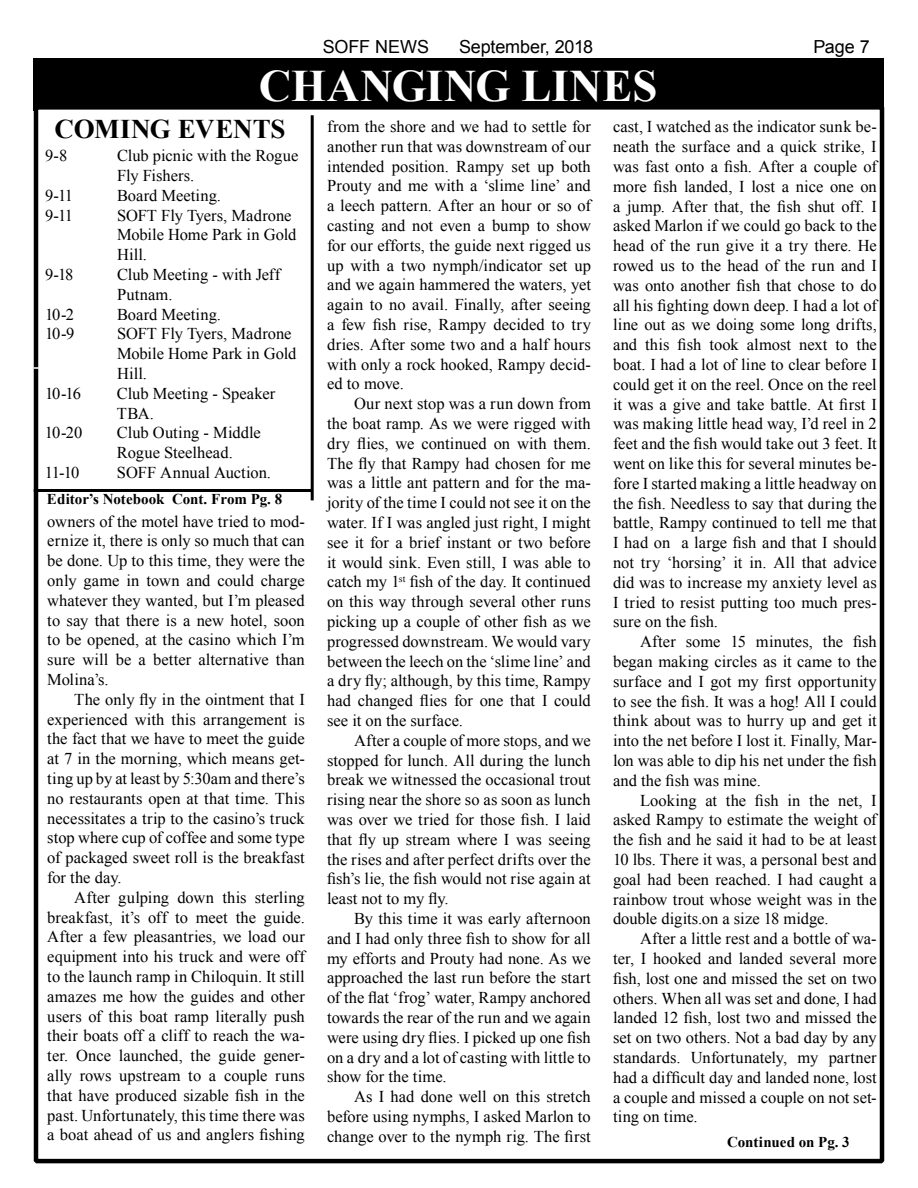
<style>
.page{position:relative;width:918px;height:1188px;background:#fff}
.page>*{position:absolute;margin:0;border:0;box-sizing:border-box;transform-origin:0 0}
.t1{font:700 45px "Times New Roman";letter-spacing:-.005em;color:#fff}
.t2{font:700 27px "Times New Roman";letter-spacing:-.01em;color:#000}
.t3{font:18px "Arial";letter-spacing:-.005em;color:#000}
.t4{font:16.5px/19.8px "Times New Roman";color:#000;text-align:justify}
.t5{font:700 15px "Times New Roman";letter-spacing:-.005em;color:#000}
</style>
<div class="page">
<div style="left:34px;top:59px;width:850px;height:52px;background:#000"></div>
<div style="left:36px;top:107px;width:846px;height:1054px;background:#fff"></div>
<div style="left:34px;top:105px;width:850px;height:1058px;border:4px solid #000"></div>
<svg style="left:33px;top:366px;width:278px;height:6px"></svg>
<hr style="left:311px;top:115px;width:3px;height:385px;background:#000">
<hr style="left:34px;top:489px;width:278px;height:3px;background:#000">
<p class="t3" style="left:323px;top:35px;width:108px">SOFF NEWS</p>
<p class="t3" style="left:459px;top:35px;width:136px">September, 2018</p>
<p class="t3" style="left:813px;top:35px;width:58px">Page 7</p>
<h1 class="t1" style="left:259px;top:55px;width:400px">CHANGING LINES</h1>
<h2 class="t2" style="left:55px;top:111px;width:232px">COMING EVENTS</h2>
<p class="t4" style="left:45px;top:145px;width:24px">9-8</p>
<p class="t4" style="left:117px;top:145px;width:183px">Club picnic with the Rogue<br>Fly Fishers.</p>
<p class="t4" style="left:45px;top:185px;width:30px">9-11</p>
<p class="t4" style="left:117px;top:185px;width:105px">Board Meeting.</p>
<p class="t4" style="left:45px;top:205px;width:30px">9-11</p>
<p class="t4" style="left:117px;top:205px;width:181px;text-align:left">SOFT Fly Tyers, Madrone<br>Mobile Home Park in Gold<br>Hill.</p>
<p class="t4" style="left:45px;top:264px;width:30px">9-18</p>
<p class="t4" style="left:117px;top:264px;width:165px">Club Meeting - with Jeff<br>Putnam.</p>
<p class="t4" style="left:45px;top:304px;width:31px">10-2</p>
<p class="t4" style="left:117px;top:304px;width:105px">Board Meeting.</p>
<p class="t4" style="left:45px;top:324px;width:31px">10-9</p>
<p class="t4" style="left:117px;top:324px;width:181px;text-align:left">SOFT Fly Tyers, Madrone<br>Mobile Home Park in Gold<br>Hill.</p>
<p class="t4" style="left:45px;top:383px;width:38px">10-16</p>
<p class="t4" style="left:117px;top:383px;width:160px">Club Meeting - Speaker<br>TBA.</p>
<p class="t4" style="left:45px;top:423px;width:39px">10-20</p>
<p class="t4" style="left:117px;top:423px;width:145px">Club Outing - Middle<br>Rogue Steelhead.</p>
<p class="t4" style="left:45px;top:462px;width:36px">11-10</p>
<p class="t4" style="left:117px;top:462px;width:156px">SOFF Annual Auction.</p>
<p class="t5" style="left:47px;top:489px;width:237px">Editor’s Notebook Cont. From Pg. 8</p>
<p class="t4" style="left:327px;top:116px;width:265px">from the shore and we had to settle for another run that was downstream of our intended position. Rampy set up both Prouty and me with a ‘slime line’ and a leech pattern. After an hour or so of casting and not even a bump to show for our efforts, the guide next rigged us up with a two nymph/indicator set up and we again hammered the waters, yet again to no avail. Finally, after seeing a few fish rise, Rampy decided to try dries. After some two and a half hours with only a rock hooked, Rampy decid&shy;ed to move.</p>
<p class="t4" style="left:327px;top:394px;width:265px;text-indent:27px">Our next stop was a run down from the boat ramp. As we were rigged with dry flies, we continued on with them.<br>The fly that Rampy had chosen for me was a little ant pattern and for the ma&shy;jority of the time I could not see it on the water. If I was angled just right, I might see it for a brief instant or two before it would sink. Even still, I was able to catch my 1<sup>st</sup> fish of the day. It continued on this way through several other runs picking up a couple of other fish as we progressed downstream. We would vary between the leech on the ‘slime line’ and a dry fly; although, by this time, Rampy had changed flies for one that I could see it on the surface.</p>
<p class="t4" style="left:327px;top:730px;width:265px;text-indent:27px">After a couple of more stops, and we stopped for lunch. All during the lunch break we witnessed the occasional trout rising near the shore so as soon as lunch was over we tried for those fish. I laid that fly up stream where I was seeing the rises and after perfect drifts over the fish’s lie, the fish would not rise again at least not to my fly.</p>
<p class="t4" style="left:327px;top:908px;width:265px;text-indent:27px">By this time it was early afternoon and I had only three fish to show for all my efforts and Prouty had none. As we approached the last run before the start of the flat ‘frog’ water, Rampy anchored towards the rear of the run and we again were using dry flies. I picked up one fish on a dry and a lot of casting with little to show for the time.</p>
<p class="t4" style="left:327px;top:1087px;width:265px;text-indent:27px">As I had done well on this stretch before using nymphs, I asked Marlon to change over to the nymph rig. The first</p>
<p class="t4" style="left:613px;top:117px;width:265px">cast, I watched as the indicator sunk be&shy;neath the surface and a quick strike, I was fast onto a fish. After a couple of more fish landed, I lost a nice one on a jump. After that, the fish shut off. I asked Marlon if we could go back to the head of the run give it a try there. He rowed us to the head of the run and I was onto another fish that chose to do all his fighting down deep. I had a lot of line out as we doing some long drifts, and this fish took almost next to the boat. I had a lot of line to clear before I could get it on the reel. Once on the reel it was a give and take battle. At first I was making little head way, I’d reel in 2 feet and the fish would take out 3 feet. It went on like this for several minutes be&shy;fore I started making a little headway on the fish. Needless to say that during the battle, Rampy continued to tell me that I had on a large fish and that I should not try ‘horsing’ it in. All that advice did was to increase my anxiety level as I tried to resist putting too much pres&shy;sure on the fish.</p>
<p class="t4" style="left:613px;top:631px;width:265px;text-indent:27px">After some 15 minutes, the fish began making circles as it came to the surface and I got my first opportunity to see the fish. It was a hog! All I could think about was to hurry up and get it into the net before I lost it. Finally, Mar&shy;lon was able to dip his net under the fish and the fish was mine.</p>
<p class="t4" style="left:613px;top:790px;width:265px;text-indent:27px">Looking at the fish in the net, I asked Rampy to estimate the weight of the fish and he said it had to be at least 10 lbs. There it was, a personal best and goal had been reached. I had caught a rainbow trout whose weight was in the double digits.on a size 18 midge.</p>
<p class="t4" style="left:613px;top:928px;width:265px;text-indent:27px">After a little rest and a bottle of wa&shy;ter, I hooked and landed several more fish, lost one and missed the set on two others. When all was set and done, I had landed 12 fish, lost two and missed the set on two others. Not a bad day by any standards. Unfortunately, my partner had a difficult day and landed none, lost a couple and missed a couple on not set&shy;ting on time.</p>
<p class="t4" style="left:47px;top:511px;width:259px">owners of the motel have tried to mod&shy;ernize it, there is only so much that can be done. Up to this time, they were the only game in town and could charge whatever they wanted, but I’m pleased to say that there is a new hotel, soon to be opened, at the casino which I’m sure will be a better alternative than Molina’s.</p>
<p class="t4" style="left:47px;top:689px;width:259px;text-indent:27px">The only fly in the ointment that I experienced with this arrangement is the fact that we have to meet the guide at 7 in the morning, which means get&shy;ting up by at least by 5:30am and there’s no restaurants open at that time. This necessitates a trip to the casino’s truck stop where cup of coffee and some type of packaged sweet roll is the breakfast for the day.</p>
<p class="t4" style="left:47px;top:887px;width:259px;text-indent:27px">After gulping down this sterling breakfast, it’s off to meet the guide.<br>After a few pleasantries, we load our equipment into his truck and were off to the launch ramp in Chiloquin. It still amazes me how the guides and other users of this boat ramp literally push their boats off a cliff to reach the wa&shy;ter. Once launched, the guide gener&shy;ally rows upstream to a couple runs that have produced sizable fish in the past. Unfortunately, this time there was a boat ahead of us and anglers fishing</p>
<p class="t5" style="left:727px;top:1132px;width:124px">Continued on Pg. 3</p>
</div>
